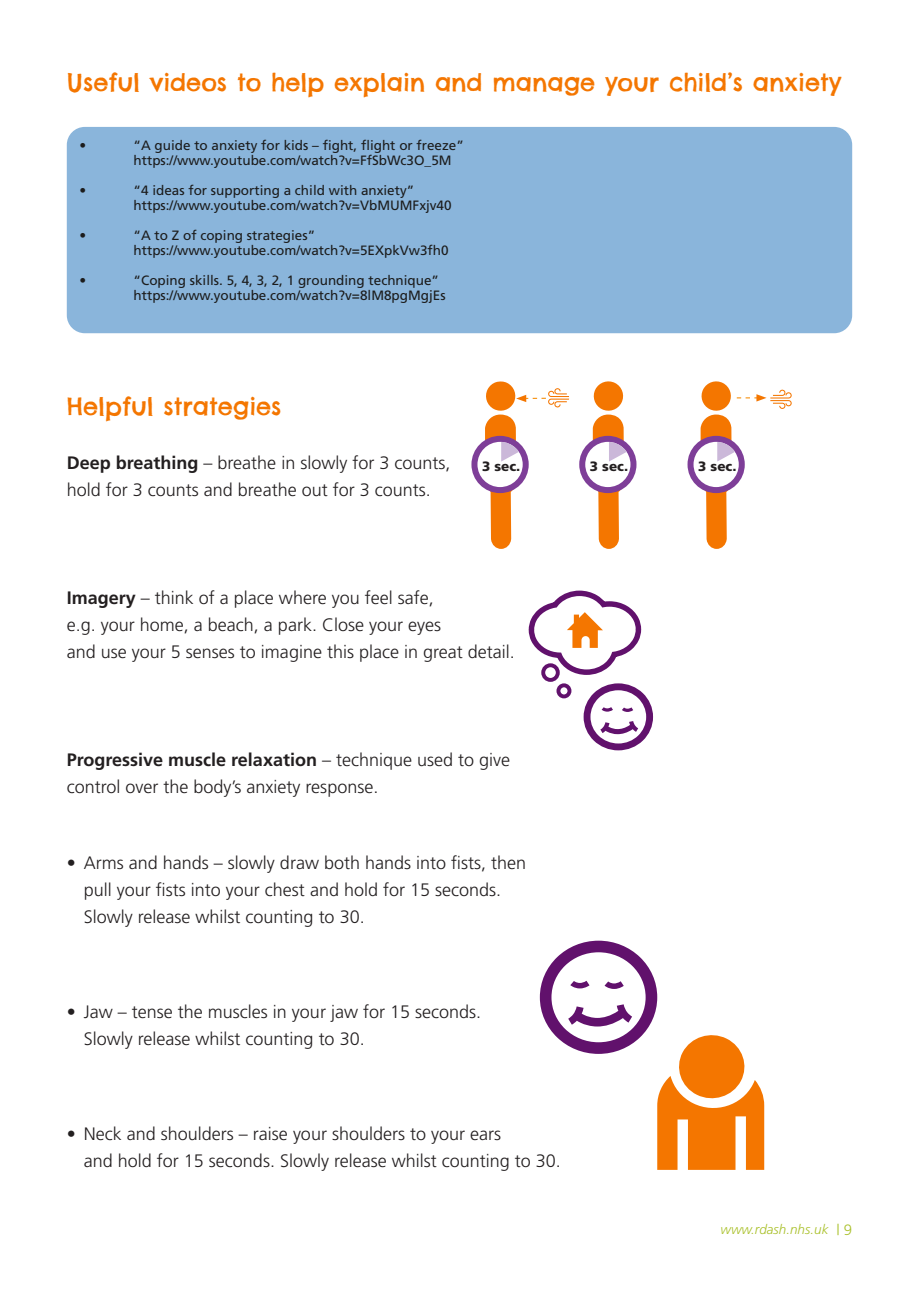
<style>
.page{position:relative;width:919px;height:1289px;background:#fff}
.page>*{position:absolute;margin:0;border:0;box-sizing:border-box;transform-origin:0 0}
.headings{font:24px "Chelsea Market";color:#f47600}
.t1{font:300 18px/27px "Frutiger";color:#231f20}
.t2{font:13.5px/15px "Frutiger";color:#1c1c1c}
.t3{font:italic 300 13.5px "Frutiger";color:#aac12c}
.t4{font:900 13.5px "Frutiger";color:#231f20}
.s1{font-weight:700}
.s2{font-style:normal;font-size:15px}
</style>
<div class="page">
<div style="left:67px;top:127px;width:785px;height:206px;background:#8ab5db;border-radius:18px"></div>
<svg style="left:474px;top:439px;width:51px;height:51px"></svg>
<div style="left:471px;top:436px;width:57px;height:57px;border:6px solid #7e3e98;border-radius:50%"></div>
<svg style="left:485px;top:381px;width:84px;height:168px"></svg>
<svg style="left:582px;top:439px;width:51px;height:51px"></svg>
<div style="left:579px;top:436px;width:57px;height:57px;border:6px solid #7e3e98;border-radius:50%"></div>
<svg style="left:592px;top:381px;width:34px;height:168px"></svg>
<svg style="left:690px;top:439px;width:51px;height:51px"></svg>
<div style="left:687px;top:436px;width:57px;height:57px;border:6px solid #7e3e98;border-radius:50%"></div>
<svg style="left:700px;top:381px;width:91px;height:168px"></svg>
<div style="left:541px;top:663px;width:18px;height:19px;border:4px solid #61116c;border-radius:50%"></div>
<div style="left:556px;top:683px;width:15px;height:15px;border:4px solid #61116c;border-radius:50%"></div>
<svg style="left:583px;top:683px;width:70px;height:67px"></svg>
<svg style="left:528px;top:590px;width:113px;height:85px"></svg>
<svg style="left:540px;top:940px;width:224px;height:229px"></svg>
<p class="headings" style="left:67px;top:67px;width:776px">Useful videos to help explain and manage your child’s anxiety</p>
<p class="t2" style="left:80px;top:138px;width:8px">•</p>
<p class="t2" style="left:134px;top:138px;width:332px">“A guide to anxiety for kids – fight, flight or freeze” https://www.youtube.com/watch?v=FfSbWc3O_5M</p>
<p class="t2" style="left:80px;top:183px;width:8px">•</p>
<p class="t2" style="left:134px;top:183px;width:319px">“4 ideas for supporting a child with anxiety” https://www.youtube.com/watch?v=VbMUMFxjv40</p>
<p class="t2" style="left:80px;top:228px;width:8px">•</p>
<p class="t2" style="left:134px;top:228px;width:316px">“A to Z of coping strategies” https://www.youtube.com/watch?v=5EXpkVw3fh0</p>
<p class="t2" style="left:80px;top:273px;width:8px">•</p>
<p class="t2" style="left:134px;top:273px;width:313px">“Coping skills. 5, 4, 3, 2, 1 grounding technique” https://www.youtube.com/watch?v=8lM8pgMgjEs</p>
<p class="headings" style="left:67px;top:391px;width:216px">Helpful strategies</p>
<p class="t1" style="left:67px;top:449px;width:385px"><span class="s1">Deep breathing</span> – breathe in slowly for 3 counts, hold for 3 counts and breathe out for 3 counts.</p>
<p class="t4" style="left:482px;top:458px;width:40px">3 sec.</p>
<p class="t4" style="left:590px;top:458px;width:40px">3 sec.</p>
<p class="t4" style="left:698px;top:458px;width:40px">3 sec.</p>
<p class="t1" style="left:67px;top:584px;width:449px"><span class="s1">Imagery</span> – think of a place where you feel safe,<br>e.g. your home, a beach, a park. Close your eyes<br>and use your 5 senses to imagine this place in great detail.</p>
<p class="t1" style="left:67px;top:746px;width:445px"><span class="s1">Progressive muscle relaxation</span> – technique used to give control over the body’s anxiety response.</p>
<p class="t1" style="left:84px;top:848px;width:444px;text-indent:-17px">• Arms and hands – slowly draw both hands into fists, then pull your fists into your chest and hold for 15 seconds.<br>Slowly release whilst counting to 30.</p>
<p class="t1" style="left:84px;top:997px;width:399px;text-indent:-17px">• Jaw – tense the muscles in your jaw for 15 seconds.<br>Slowly release whilst counting to 30.</p>
<p class="t1" style="left:84px;top:1119px;width:478px;text-indent:-17px">• Neck and shoulders – raise your shoulders to your ears<br>and hold for 15 seconds. Slowly release whilst counting to 30.</p>
<p class="t3" style="left:720px;top:1221px;width:133px">www.rdash.nhs.uk <span class="s2">| 9</span></p>
</div>
